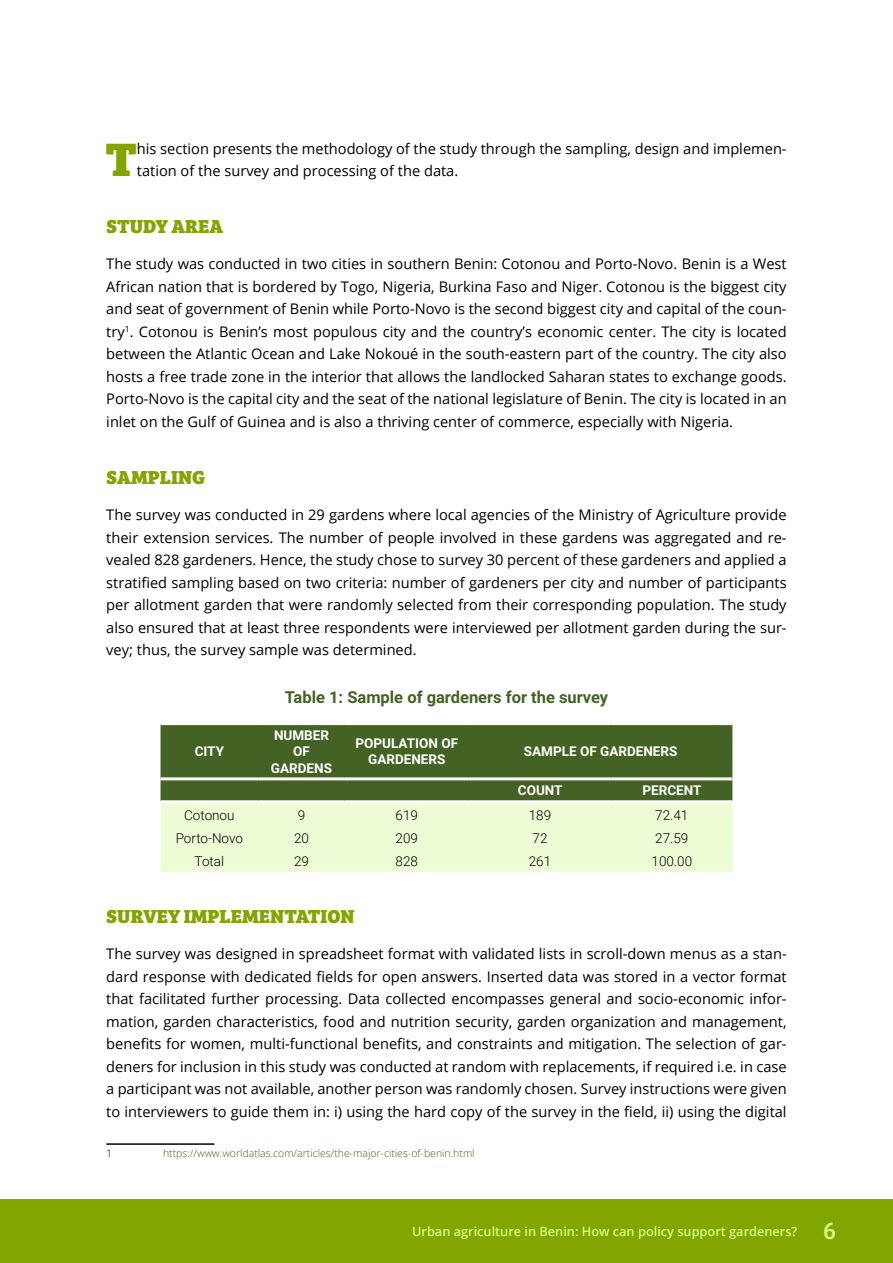
<style>
.page{position:relative;width:893px;height:1263px;background:#fff}
.page>*{position:absolute;margin:0;border:0;box-sizing:border-box;transform-origin:0 0}
.t1{font:48.45px "Bree Serif Eb";color:#83a500}
.t2{font:19.5px "Bree Serif Eb";color:#83a500}
.t3{font:700 16.5px "Roboto";color:#446223}
.t4{font:14.7px/22.5px "Open Sans";color:#000;text-align:justify}
.t5{font:700 13.5px/16.2px "Roboto";color:#fff;text-align:center}
.t6{font:300 13.5px "Roboto";color:#000}
.t7{font:600 12.75px "Open Sans";color:#d0ff81}
.t8{font:300 10.5px "Open Sans";color:#446223}
.t9{font:300 10.5px "Open Sans";color:#000}
.s1{font-family:"Bree Serif";font-weight:400;font-size:24.75px}
</style>
<div class="page">
<div style="left:0;top:1199px;width:893px;height:64px;background:#83a500"></div>
<hr style="left:106px;top:1143px;width:108px;height:2px;background:#000">
<svg style="left:161px;top:725px;width:571px;height:147px;background:#97ad7b"></svg>
<hr style="left:161px;top:777px;width:97px;height:3px;background:#fff">
<hr style="left:258px;top:777px;width:87px;height:3px;background:#fff">
<hr style="left:345px;top:777px;width:124px;height:3px;background:#fff">
<hr style="left:469px;top:777px;width:142px;height:3px;background:#fff">
<hr style="left:611px;top:777px;width:121px;height:3px;background:#fff">
<hr style="left:161px;top:800px;width:97px;height:3px;background:#fff">
<hr style="left:258px;top:800px;width:87px;height:3px;background:#fff">
<hr style="left:345px;top:800px;width:124px;height:3px;background:#fff">
<hr style="left:469px;top:800px;width:142px;height:3px;background:#fff">
<hr style="left:611px;top:800px;width:121px;height:3px;background:#fff">
<h1 class="t1" style="left:105px;top:120px;width:33px">T</h1>
<p class="t4" style="left:137px;top:137px;width:651px">his section presents the methodology of the study through the sampling, design and implemen&shy;tation of the survey and processing of the data.</p>
<h2 class="t2" style="left:106px;top:211px;width:118px">STUDY AREA</h2>
<p class="t4" style="left:106px;top:252px;width:682px">The study was conducted in two cities in southern Benin: Cotonou and Porto-Novo. Benin is a West African nation that is bordered by Togo, Nigeria, Burkina Faso and Niger. Cotonou is the biggest city and seat of government of Benin while Porto-Novo is the second biggest city and capital of the coun&shy;try<sup>1</sup>. Cotonou is Benin’s most populous city and the country’s economic center. The city is located between the Atlantic Ocean and Lake Nokoué in the south-eastern part of the country. The city also hosts a free trade zone in the interior that allows the landlocked Saharan states to exchange goods.<br>Porto-Novo is the capital city and the seat of the national legislature of Benin. The city is located in an inlet on the Gulf of Guinea and is also a thriving center of commerce, especially with Nigeria.</p>
<h2 class="t2" style="left:106px;top:462px;width:100px">SAMPLING</h2>
<p class="t4" style="left:106px;top:503px;width:682px">The survey was conducted in 29 gardens where local agencies of the Ministry of Agriculture provide their extension services. The number of people involved in these gardens was aggregated and re&shy;vealed 828 gardeners. Hence, the study chose to survey 30 percent of these gardeners and applied a stratified sampling based on two criteria: number of gardeners per city and number of participants per allotment garden that were randomly selected from their corresponding population. The study also ensured that at least three respondents were interviewed per allotment garden during the sur&shy;vey; thus, the survey sample was determined.</p>
<p class="t5" style="left:195px;top:743px;width:31px">CITY</p>
<p class="t3" style="left:285px;top:686px;width:325px">Table 1: Sample of gardeners for the survey</p>
<p class="t5" style="left:271px;top:727px;width:63px">NUMBER<br>OF<br>GARDENS</p>
<p class="t5" style="left:355px;top:735px;width:104px">POPULATION OF<br>GARDENERS</p>
<p class="t5" style="left:524px;top:743px;width:155px">SAMPLE OF GARDENERS</p>
<p class="t5" style="left:518px;top:782px;width:46px">COUNT</p>
<p class="t5" style="left:642px;top:782px;width:61px">PERCENT</p>
<p class="t6" style="left:184px;top:805px;width:52px">Cotonou</p>
<p class="t6" style="left:298px;top:805px;width:9px">9</p>
<p class="t6" style="left:396px;top:805px;width:24px">619</p>
<p class="t6" style="left:529px;top:805px;width:24px">189</p>
<p class="t6" style="left:655px;top:805px;width:35px">72.41</p>
<p class="t6" style="left:176px;top:828px;width:69px">Porto-Novo</p>
<p class="t6" style="left:294px;top:828px;width:16px">20</p>
<p class="t6" style="left:396px;top:828px;width:24px">209</p>
<p class="t6" style="left:533px;top:828px;width:16px">72</p>
<p class="t6" style="left:655px;top:828px;width:35px">27.59</p>
<p class="t6" style="left:195px;top:851px;width:31px">Total</p>
<p class="t6" style="left:294px;top:851px;width:16px">29</p>
<p class="t6" style="left:396px;top:851px;width:24px">828</p>
<p class="t6" style="left:529px;top:851px;width:24px">261</p>
<p class="t6" style="left:651px;top:851px;width:42px">100.00</p>
<h2 class="t2" style="left:106px;top:901px;width:250px">SURVEY IMPLEMENTATION</h2>
<p class="t4" style="left:106px;top:942px;width:682px">The survey was designed in spreadsheet format with validated lists in scroll-down menus as a stan&shy;dard response with dedicated fields for open answers. Inserted data was stored in a vector format that facilitated further processing. Data collected encompasses general and socio-economic infor&shy;mation, garden characteristics, food and nutrition security, garden organization and management, benefits for women, multi-functional benefits, and constraints and mitigation. The selection of gar&shy;deners for inclusion in this study was conducted at random with replacements, if required i.e. in case a participant was not available, another person was randomly chosen. Survey instructions were given to interviewers to guide them in: i) using the hard copy of the survey in the field, ii) using the digital</p>
<p class="t9" style="left:106px;top:1146px;width:7px">1</p>
<p class="t8" style="left:163px;top:1146px;width:313px">https://www.worldatlas.com/articles/the-major-cities-of-benin.html</p>
<p class="t7" style="left:412px;top:1222px;width:426px">Urban agriculture in Benin: How can policy support gardeners? <span class="s1">6</span></p>
</div>
